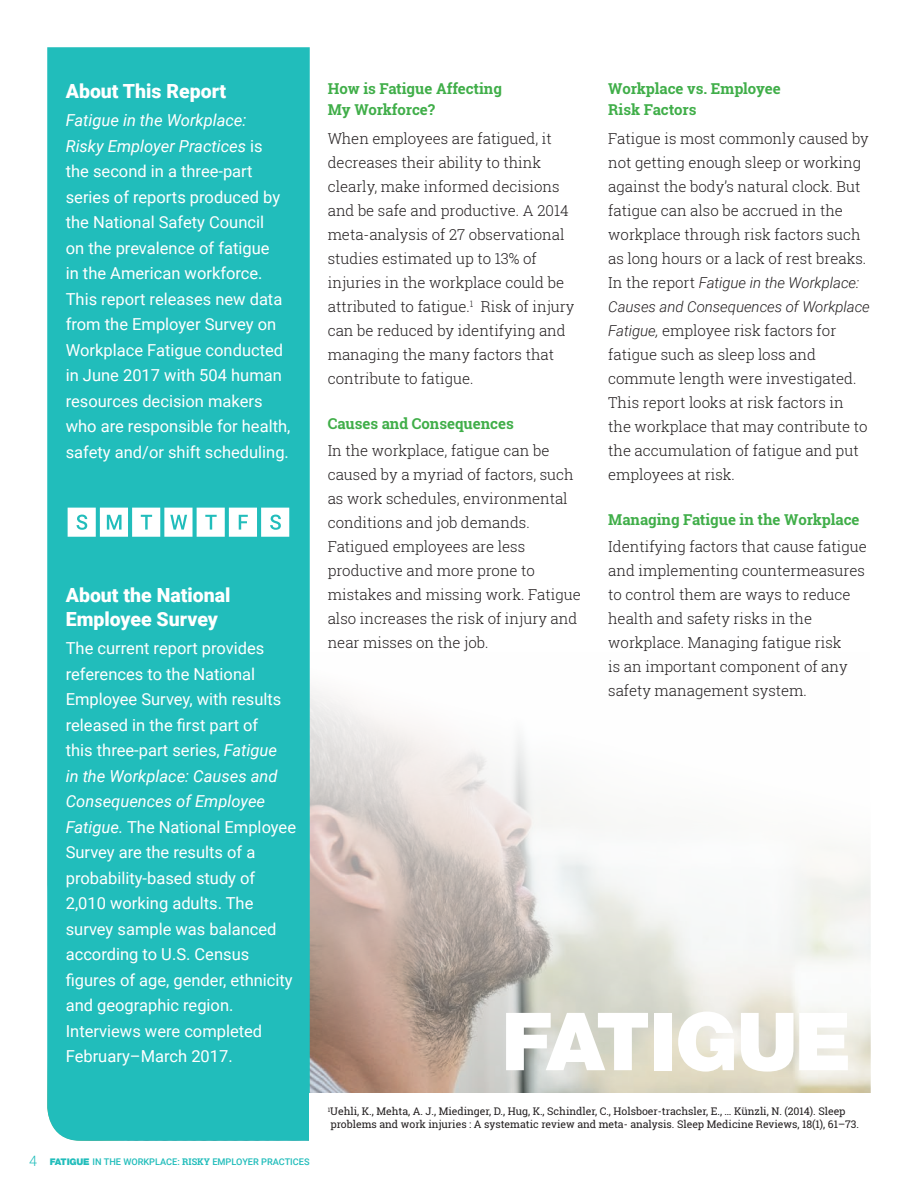
<style>
.page{position:relative;width:918px;height:1188px;background:#fff}
.page>*{position:absolute;margin:0;border:0;box-sizing:border-box;transform-origin:0 0}
.t1{font:900 80.25px "Helvetica Neue LT Std";letter-spacing:-.03em;color:#fff}
.t2{font:900 19.5px/23.4px "Roboto";color:#fff}
.t3{font:16.5px/25.5px "Roboto";color:#fff}
.t4{font:300 15px/24px "Roboto Slab";color:#231f20}
.t5{font:700 15px/21px "Roboto Slab";color:#40ae49}
.t6{font:italic 300 15px/24px "Roboto";color:#231f20}
.t7{font:10.5px/12.8px "Roboto Slab";color:#231f20}
.t8{font:500 9.15px "Roboto";color:#21bdbb}
.s1{font-style:italic}
.s2{font-weight:300;font-size:14.25px}
.s3{font-family:"Helvetica Neue LT Std";font-weight:900}
.s4{font-family:"Roboto Slab";font-weight:700}
.s5{font-family:"Roboto Slab";font-style:normal}
.s6{font-family:"Roboto";font-style:italic}
</style>
<div class="page">
<img style="left:310px;top:689px;width:561px;height:404px">
<div style="left:47px;top:47px;width:263px;height:1094px;background:#21bdbb"></div>
<svg style="left:68px;top:508px;width:221px;height:29px"></svg>
<h2 class="t2" style="left:66px;top:78px;width:162px">About This Report</h2>
<p class="t3" style="left:66px;top:107px;width:226px"><span class="s1">Fatigue in the Workplace:<br>Risky Employer Practices</span> is<br>the second in a three-part series of reports produced by the National Safety Council<br>on the prevalence of fatigue<br>in the American workforce.<br>This report releases new data from the Employer Survey on<br>Workplace Fatigue conducted in June 2017 with 504 human resources decision makers who are responsible for health, safety and/or shift scheduling.</p>
<h2 class="t2" style="left:66px;top:583px;width:166px">About the National<br>Employee Survey</h2>
<p class="t3" style="left:66px;top:635px;width:232px">The current report provides references to the National<br>Employee Survey, with results released in the first part of<br>this three-part series, <span class="s1">Fatigue<br>in the Workplace: Causes and<br>Consequences of Employee<br>Fatigue.</span> The National Employee<br>Survey are the results of a probability-based study of<br>2,010 working adults. The survey sample was balanced according to U.S. Census figures of age, gender, ethnicity and geographic region.<br>Interviews were completed<br>February–March 2017.</p>
<p class="t8" style="left:29px;top:1156px;width:282px"><span class="s2">4</span> <span class="s3">FATIGUE</span> IN THE WORKPLACE: <span class="s4">RISKY</span> EMPLOYER PRACTICES</p>
<p class="t5" style="left:328px;top:78px;width:176px">How is Fatigue Affecting<br>My Workforce?</p>
<p class="t4" style="left:328px;top:126px;width:248px">When employees are fatigued, it decreases their ability to think clearly, make informed decisions and be safe and productive. A 2014 meta-analysis of 27 observational studies estimated up to 13% of injuries in the workplace could be attributed to fatigue.<sup>1</sup> Risk of injury can be reduced by identifying and managing the many factors that contribute to fatigue.</p>
<p class="t5" style="left:328px;top:413px;width:188px">Causes and Consequences</p>
<p class="t4" style="left:328px;top:438px;width:255px">In the workplace, fatigue can be caused by a myriad of factors, such as work schedules, environmental conditions and job demands.<br>Fatigued employees are less productive and more prone to mistakes and missing work. Fatigue also increases the risk of injury and near misses on the job.</p>
<p class="t5" style="left:608px;top:78px;width:174px">Workplace vs. Employee<br>Risk Factors</p>
<p class="t4" style="left:608px;top:126px;width:262px">Fatigue is most commonly caused by not getting enough sleep or working against the body’s natural clock. But fatigue can also be accrued in the workplace through risk factors such as long hours or a lack of rest breaks.</p>
<p class="t6" style="left:608px;top:270px;width:263px"><span class="s5">In the report</span> Fatigue in the Workplace:<br>Causes and Consequences of Workplace</p>
<p class="t4" style="left:608px;top:318px;width:261px"><span class="s6">Fatigue,</span> employee risk factors for fatigue such as sleep loss and commute length were investigated.<br>This report looks at risk factors in the workplace that may contribute to the accumulation of fatigue and put employees at risk.</p>
<p class="t5" style="left:608px;top:509px;width:253px">Managing Fatigue in the Workplace</p>
<p class="t4" style="left:608px;top:534px;width:260px">Identifying factors that cause fatigue and implementing countermeasures to control them are ways to reduce health and safety risks in the workplace. Managing fatigue risk<br>is an important component of any safety management system.</p>
<h1 class="t1" style="left:501px;top:993px;width:352px">FATIGUE</h1>
<p class="t7" style="left:328px;top:1105px;width:533px"><sup>1</sup>Uehli, K., Mehta, A. J., Miedinger, D., Hug, K., Schindler, C., Holsboer-trachsler, E., … Künzli, N. (2014). Sleep problems and work injuries : A systematic review and meta- analysis. Sleep Medicine Reviews, 18(1), 61–73.</p>
</div>
